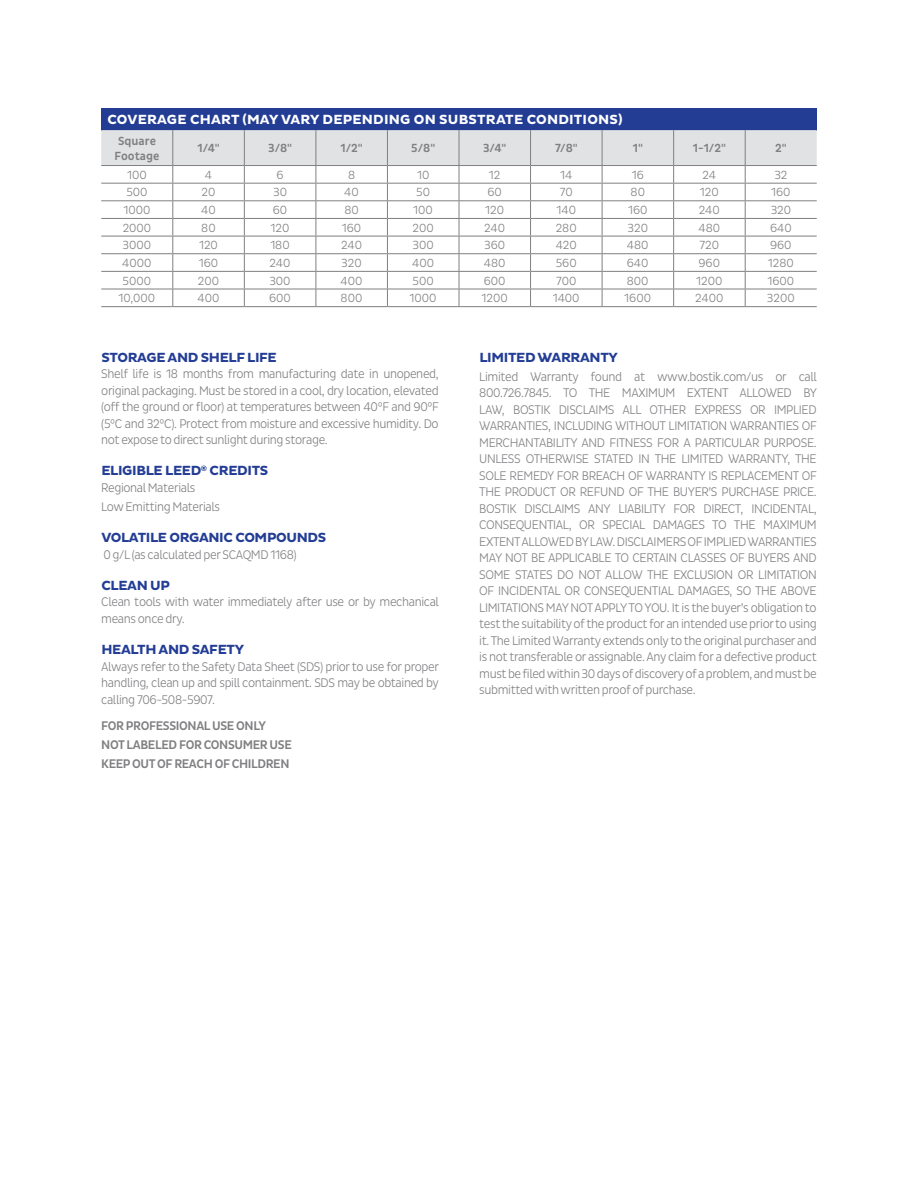
<style>
.page{position:relative;width:918px;height:1188px;background:#fff}
.page>*{position:absolute;margin:0;border:0;box-sizing:border-box;transform-origin:0 0}
.t1{font:700 13.5px "Pluto Sans";letter-spacing:-.025em;color:#233d95}
.t2{font:700 13.5px "Pluto Sans";letter-spacing:.015em;color:#fff}
.t3{font:300 12.75px/16.5px "Pluto Sans Cond";letter-spacing:-.03em;color:#808083;text-align:justify;scale:.96 1}
.t4{font:500 12.75px/19.2px "Pluto Sans Cond";letter-spacing:-.03em;color:#808083}
.t5{font:300 12px "Pluto Sans Cond";color:#808083}
.t6{font:500 12px/14.4px "Pluto Sans Cond";color:#808083}
</style>
<div class="page">
<div style="left:101px;top:108px;width:716px;height:22px;background:#233d95"></div>
<hr style="left:101px;top:306px;width:72px;height:1px;background:#808083">
<hr style="left:173px;top:306px;width:71px;height:1px;background:#808083">
<hr style="left:244px;top:306px;width:72px;height:1px;background:#808083">
<hr style="left:316px;top:306px;width:71px;height:1px;background:#808083">
<hr style="left:387px;top:306px;width:72px;height:1px;background:#808083">
<hr style="left:459px;top:306px;width:72px;height:1px;background:#808083">
<hr style="left:531px;top:306px;width:71px;height:1px;background:#808083">
<hr style="left:602px;top:306px;width:72px;height:1px;background:#808083">
<hr style="left:674px;top:306px;width:71px;height:1px;background:#808083">
<svg style="left:101px;top:130px;width:716px;height:176px"></svg>
<hr style="left:745px;top:165px;width:72px;height:1px;background:#808083">
<hr style="left:745px;top:183px;width:72px;height:1px;background:#808083">
<hr style="left:745px;top:200px;width:72px;height:1px;background:#808083">
<hr style="left:745px;top:218px;width:72px;height:1px;background:#808083">
<hr style="left:745px;top:236px;width:72px;height:1px;background:#808083">
<hr style="left:745px;top:253px;width:72px;height:1px;background:#808083">
<hr style="left:745px;top:271px;width:72px;height:1px;background:#808083">
<hr style="left:745px;top:289px;width:72px;height:1px;background:#808083">
<hr style="left:745px;top:306px;width:72px;height:1px;background:#808083">
<p class="t2" style="left:107px;top:112px;width:517px">COVERAGE CHART (MAY VARY DEPENDING ON SUBSTRATE CONDITIONS)</p>
<p class="t6" style="left:115px;top:134px;width:46px">Square<br>Footage</p>
<p class="t6" style="left:198px;top:141px;width:24px">1/4"</p>
<p class="t6" style="left:268px;top:141px;width:26px">3/8"</p>
<p class="t6" style="left:341px;top:141px;width:24px">1/2"</p>
<p class="t6" style="left:411px;top:141px;width:25px">5/8"</p>
<p class="t6" style="left:483px;top:141px;width:25px">3/4"</p>
<p class="t6" style="left:555px;top:141px;width:24px">7/8"</p>
<p class="t6" style="left:633px;top:141px;width:12px">1"</p>
<p class="t6" style="left:693px;top:141px;width:35px">1-1/2"</p>
<p class="t6" style="left:775px;top:141px;width:13px">2"</p>
<p class="t5" style="left:127px;top:168px;width:21px">100</p>
<p class="t5" style="left:205px;top:168px;width:9px">4</p>
<p class="t5" style="left:277px;top:168px;width:9px">6</p>
<p class="t5" style="left:348px;top:168px;width:9px">8</p>
<p class="t5" style="left:417px;top:168px;width:14px">10</p>
<p class="t5" style="left:489px;top:168px;width:13px">12</p>
<p class="t5" style="left:560px;top:168px;width:14px">14</p>
<p class="t5" style="left:632px;top:168px;width:14px">16</p>
<p class="t5" style="left:703px;top:168px;width:15px">24</p>
<p class="t5" style="left:774px;top:168px;width:15px">32</p>
<p class="t5" style="left:126px;top:186px;width:23px">500</p>
<p class="t5" style="left:202px;top:186px;width:15px">20</p>
<p class="t5" style="left:273px;top:186px;width:15px">30</p>
<p class="t5" style="left:344px;top:186px;width:16px">40</p>
<p class="t5" style="left:416px;top:186px;width:15px">50</p>
<p class="t5" style="left:487px;top:186px;width:16px">60</p>
<p class="t5" style="left:560px;top:186px;width:14px">70</p>
<p class="t5" style="left:631px;top:186px;width:16px">80</p>
<p class="t5" style="left:700px;top:186px;width:20px">120</p>
<p class="t5" style="left:771px;top:186px;width:21px">160</p>
<p class="t5" style="left:123px;top:203px;width:28px">1000</p>
<p class="t5" style="left:201px;top:203px;width:16px">40</p>
<p class="t5" style="left:273px;top:203px;width:16px">60</p>
<p class="t5" style="left:344px;top:203px;width:16px">80</p>
<p class="t5" style="left:413px;top:203px;width:21px">100</p>
<p class="t5" style="left:485px;top:203px;width:20px">120</p>
<p class="t5" style="left:556px;top:203px;width:21px">140</p>
<p class="t5" style="left:628px;top:203px;width:21px">160</p>
<p class="t5" style="left:699px;top:203px;width:23px">240</p>
<p class="t5" style="left:771px;top:203px;width:22px">320</p>
<p class="t5" style="left:123px;top:221px;width:30px">2000</p>
<p class="t5" style="left:201px;top:221px;width:16px">80</p>
<p class="t5" style="left:271px;top:221px;width:20px">120</p>
<p class="t5" style="left:342px;top:221px;width:21px">160</p>
<p class="t5" style="left:413px;top:221px;width:23px">200</p>
<p class="t5" style="left:484px;top:221px;width:23px">240</p>
<p class="t5" style="left:556px;top:221px;width:22px">280</p>
<p class="t5" style="left:628px;top:221px;width:22px">320</p>
<p class="t5" style="left:698px;top:221px;width:23px">480</p>
<p class="t5" style="left:770px;top:221px;width:23px">640</p>
<p class="t5" style="left:123px;top:239px;width:30px">3000</p>
<p class="t5" style="left:199px;top:239px;width:20px">120</p>
<p class="t5" style="left:270px;top:239px;width:21px">180</p>
<p class="t5" style="left:341px;top:239px;width:23px">240</p>
<p class="t5" style="left:412px;top:239px;width:23px">300</p>
<p class="t5" style="left:484px;top:239px;width:23px">360</p>
<p class="t5" style="left:556px;top:239px;width:23px">420</p>
<p class="t5" style="left:627px;top:239px;width:23px">480</p>
<p class="t5" style="left:700px;top:239px;width:21px">720</p>
<p class="t5" style="left:770px;top:239px;width:23px">960</p>
<p class="t5" style="left:122px;top:256px;width:31px">4000</p>
<p class="t5" style="left:199px;top:256px;width:21px">160</p>
<p class="t5" style="left:269px;top:256px;width:23px">240</p>
<p class="t5" style="left:341px;top:256px;width:22px">320</p>
<p class="t5" style="left:412px;top:256px;width:23px">400</p>
<p class="t5" style="left:484px;top:256px;width:23px">480</p>
<p class="t5" style="left:556px;top:256px;width:22px">560</p>
<p class="t5" style="left:627px;top:256px;width:23px">640</p>
<p class="t5" style="left:699px;top:256px;width:23px">960</p>
<p class="t5" style="left:768px;top:256px;width:27px">1280</p>
<p class="t5" style="left:123px;top:274px;width:30px">5000</p>
<p class="t5" style="left:198px;top:274px;width:23px">200</p>
<p class="t5" style="left:269px;top:274px;width:23px">300</p>
<p class="t5" style="left:341px;top:274px;width:23px">400</p>
<p class="t5" style="left:412px;top:274px;width:23px">500</p>
<p class="t5" style="left:484px;top:274px;width:23px">600</p>
<p class="t5" style="left:556px;top:274px;width:22px">700</p>
<p class="t5" style="left:627px;top:274px;width:23px">800</p>
<p class="t5" style="left:696px;top:274px;width:28px">1200</p>
<p class="t5" style="left:767px;top:274px;width:28px">1600</p>
<p class="t5" style="left:118px;top:291px;width:38px">10,000</p>
<p class="t5" style="left:197px;top:291px;width:23px">400</p>
<p class="t5" style="left:269px;top:291px;width:23px">600</p>
<p class="t5" style="left:341px;top:291px;width:23px">800</p>
<p class="t5" style="left:410px;top:291px;width:28px">1000</p>
<p class="t5" style="left:482px;top:291px;width:28px">1200</p>
<p class="t5" style="left:553px;top:291px;width:28px">1400</p>
<p class="t5" style="left:624px;top:291px;width:28px">1600</p>
<p class="t5" style="left:695px;top:291px;width:30px">2400</p>
<p class="t5" style="left:767px;top:291px;width:29px">3200</p>
<p class="t1" style="left:101px;top:349px;width:177px">STORAGE AND SHELF LIFE</p>
<p class="t3" style="left:101px;top:366px;width:353px">Shelf life is 18 months from manufacturing date in unopened, original packaging. Must be stored in a cool, dry location, elevated (off the ground or floor) at temperatures between 40°F and 90°F (5°C and 32°C). Protect from moisture and excessive humidity. Do not expose to direct sunlight during storage.</p>
<p class="t1" style="left:101px;top:463px;width:169px">ELIGIBLE LEED<sup>®</sup> CREDITS</p>
<p class="t3" style="left:101px;top:478px;width:125px;line-height:19.2px">Regional Materials<br>Low Emitting Materials</p>
<p class="t1" style="left:101px;top:530px;width:226px">VOLATILE ORGANIC COMPOUNDS</p>
<p class="t3" style="left:103px;top:546px;width:203px">0 g/L (as calculated per SCAQMD 1168)</p>
<p class="t1" style="left:101px;top:578px;width:70px">CLEAN UP</p>
<p class="t3" style="left:101px;top:594px;width:353px">Clean tools with water immediately after use or by mechanical means once dry.</p>
<p class="t1" style="left:101px;top:642px;width:144px">HEALTH AND SAFETY</p>
<p class="t3" style="left:101px;top:658px;width:353px">Always refer to the Safety Data Sheet (SDS) prior to use for proper handling, clean up and spill containment. SDS may be obtained by calling 706-508-5907.</p>
<p class="t4" style="left:101px;top:716px;width:192px">FOR PROFESSIONAL USE ONLY<br>NOT LABELED FOR CONSUMER USE<br>KEEP OUT OF REACH OF CHILDREN</p>
<p class="t1" style="left:479px;top:349px;width:140px">LIMITED WARRANTY</p>
<p class="t3" style="left:479px;top:368px;width:353px">Limited Warranty found at www.bostik.com/us or call 800.726.7845. TO THE MAXIMUM EXTENT ALLOWED BY LAW, BOSTIK DISCLAIMS ALL OTHER EXPRESS OR IMPLIED WARRANTIES, INCLUDING WITHOUT LIMITATION WARRANTIES OF MERCHANTABILITY AND FITNESS FOR A PARTICULAR PURPOSE.<br>UNLESS OTHERWISE STATED IN THE LIMITED WARRANTY, THE SOLE REMEDY FOR BREACH OF WARRANTY IS REPLACEMENT OF THE PRODUCT OR REFUND OF THE BUYER’S PURCHASE PRICE.<br>BOSTIK DISCLAIMS ANY LIABILITY FOR DIRECT, INCIDENTAL, CONSEQUENTIAL, OR SPECIAL DAMAGES TO THE MAXIMUM EXTENT ALLOWED BY LAW. DISCLAIMERS OF IMPLIED WARRANTIES MAY NOT BE APPLICABLE TO CERTAIN CLASSES OF BUYERS AND SOME STATES DO NOT ALLOW THE EXCLUSION OR LIMITATION OF INCIDENTAL OR CONSEQUENTIAL DAMAGES, SO THE ABOVE LIMITATIONS MAY NOT APPLY TO YOU. It is the buyer’s obligation to test the suitability of the product for an intended use prior to using it. The Limited Warranty extends only to the original purchaser and is not transferable or assignable. Any claim for a defective product must be filed within 30 days of discovery of a problem, and must be submitted with written proof of purchase.</p>
</div>
